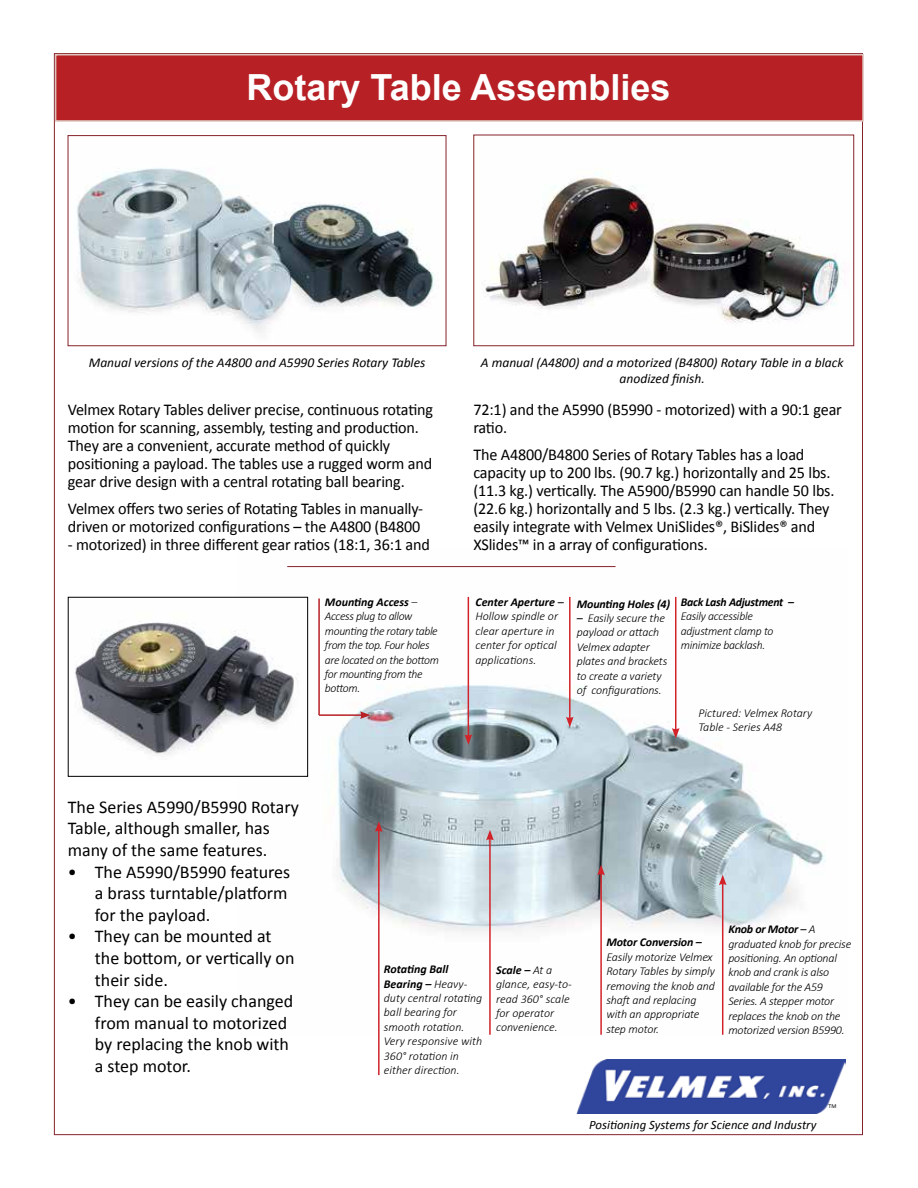
<style>
.page{position:relative;width:918px;height:1188px;background:#fff}
.page>*{position:absolute;margin:0;border:0;box-sizing:border-box;transform-origin:0 0}
.t1{font:700 36px "Arial";color:#fff}
.t2{font:18px/21.6px "Calibri";color:#000}
.t3{font:16.5px/18px "Calibri";letter-spacing:-.01em;color:#000}
.t4{font:italic 13.5px/16.2px "Calibri";color:#000;text-align:center}
.t5{font:italic 12.75px "Calibri";color:#000}
.t6{font:italic 300 12px/14.4px "Calibri";letter-spacing:-.01em;color:#000}
.t7{font:italic 300 12px/14.4px "Calibri";letter-spacing:-.03em;color:#000}
.t8{font:italic 700 12px "Calibri";letter-spacing:-.01em;color:#000}
.t9{font:5.85px "Calibri";color:#000}
.s1{font-weight:700}
.s2{font-weight:400}
</style>
<div class="page">
<img style="left:577px;top:1060px;width:269px;height:54px">
<img style="left:238px;top:567px;width:587px;height:468px">
<div style="left:55px;top:54px;width:809px;height:68px;background:#b72025;border:2px solid #ddc3bc"></div>
<img style="left:76px;top:168px;width:359px;height:165px">
<div style="left:68px;top:135px;width:378px;height:211px;border:1px solid #86232a"></div>
<img style="left:482px;top:177px;width:361px;height:146px">
<div style="left:473px;top:135px;width:381px;height:211px;border:1px solid #86232a"></div>
<hr style="left:287px;top:566px;width:329px;height:1px;background:#86232a">
<hr style="left:722px;top:883px;width:1px;height:152px;background:#d2232a">
<svg style="left:719px;top:875px;width:8px;height:10px"></svg>
<hr style="left:675px;top:597px;width:1px;height:133px;background:#d2232a">
<svg style="left:672px;top:728px;width:8px;height:11px"></svg>
<hr style="left:569px;top:597px;width:2px;height:122px;background:#d2232a">
<svg style="left:566px;top:717px;width:8px;height:10px"></svg>
<hr style="left:468px;top:597px;width:1px;height:140px;background:#d2232a">
<svg style="left:465px;top:734px;width:7px;height:11px"></svg>
<hr style="left:600px;top:873px;width:2px;height:162px;background:#d2232a">
<svg style="left:597px;top:865px;width:8px;height:10px"></svg>
<hr style="left:489px;top:838px;width:2px;height:197px;background:#d2232a">
<svg style="left:486px;top:830px;width:8px;height:10px"></svg>
<hr style="left:378px;top:830px;width:2px;height:245px;background:#d2232a">
<svg style="left:375px;top:821px;width:8px;height:11px"></svg>
<hr style="left:319px;top:714px;width:43px;height:2px;background:#b72025">
<svg style="left:360px;top:711px;width:11px;height:8px"></svg>
<hr style="left:318px;top:599px;width:2px;height:116px;background:#b72025">
<img style="left:74px;top:599px;width:232px;height:176px">
<div style="left:68px;top:597px;width:240px;height:180px;border:1px solid #000"></div>
<h1 class="t1" style="left:246px;top:63px;width:426px">Rotary Table Assemblies</h1>
<p class="t4" style="left:89px;top:354px;width:338px">Manual versions of the A4800 and A5990 Series Rotary Tables</p>
<p class="t4" style="left:481px;top:354px;width:364px">A manual (A4800) and a motorized (B4800) Rotary Table in a black anodized finish.</p>
<p class="t3" style="left:68px;top:401px;width:367px">Velmex Rotary Tables deliver precise, continuous rotating motion for scanning, assembly, testing and production.<br>They are a convenient, accurate method of quickly positioning a payload. The tables use a rugged worm and gear drive design with a central rotating ball bearing.</p>
<p class="t3" style="left:68px;top:500px;width:357px">Velmex offers two series of Rotating Tables in manually&shy;driven or motorized configurations – the A4800 (B4800</p>
<p class="t3" style="left:68px;top:536px;width:364px">- motorized) in three different gear ratios (18:1, 36:1 and</p>
<p class="t7" style="left:325px;top:595px;width:116px"><span class="s1">Mounting Access</span> –<br>Access plug to allow mounting the rotary table from the top. Four holes are located on the bottom for mounting from the bottom.</p>
<p class="t3" style="left:473px;top:401px;width:370px">72:1) and the A5990 (B5990 - motorized) with a 90:1 gear ratio.</p>
<p class="t3" style="left:473px;top:446px;width:363px">The A4800/B4800 Series of Rotary Tables has a load capacity up to 200 lbs. (90.7 kg.) horizontally and 25 lbs. (11.3 kg.) vertically. The A5900/B5990 can handle 50 lbs. (22.6 kg.) horizontally and 5 lbs. (2.3 kg.) vertically. They easily integrate with Velmex UniSlides®, BiSlides® and XSlides™ in a array of configurations.</p>
<p class="t6" style="left:475px;top:595px;width:90px"><span class="s1">Center Aperture</span> <span class="s2">–<br></span>Hollow spindle or clear aperture in center for optical applications.</p>
<p class="t8" style="left:577px;top:596px;width:95px">Mounting Holes (4)</p>
<p class="t6" style="left:577px;top:611px;width:92px"><span class="s2">–</span> Easily secure the payload or attach<br>Velmex adapter plates and brackets to create a variety of configurations.</p>
<p class="t8" style="left:681px;top:594px;width:115px">Back Lash Adjustment –</p>
<p class="t6" style="left:681px;top:609px;width:94px">Easily accessible adjustment clamp to minimize backlash.</p>
<p class="t6" style="left:699px;top:705px;width:115px">Pictured: Velmex Rotary<br>Table - Series A48</p>
<p class="t2" style="left:68px;top:796px;width:233px">The Series A5990/B5990 Rotary<br>Table, although smaller, has many of the same features.</p>
<p class="t2" style="left:95px;top:861px;width:197px;text-indent:-27px">• The A5990/B5990 features a brass turntable/platform for the payload.</p>
<p class="t2" style="left:95px;top:926px;width:201px;text-indent:-27px">• They can be mounted at the bottom, or vertically on their side.</p>
<p class="t2" style="left:95px;top:990px;width:200px;text-indent:-27px">• They can be easily changed from manual to motorized by replacing the knob with a step motor.</p>
<p class="t6" style="left:384px;top:962px;width:100px"><span class="s1">Rotating Ball<br>Bearing –</span> Heavy&shy;duty central rotating ball bearing for smooth rotation.<br>Very responsive with<br>360° rotation in either direction.</p>
<p class="t6" style="left:496px;top:963px;width:77px"><span class="s1">Scale –</span> At a glance, easy-to&shy;read 360° scale for operator convenience.</p>
<p class="t8" style="left:606px;top:935px;width:97px">Motor Conversion –</p>
<p class="t6" style="left:606px;top:949px;width:110px">Easily motorize Velmex<br>Rotary Tables by simply removing the knob and shaft and replacing with an appropriate step motor.</p>
<p class="t6" style="left:728px;top:922px;width:124px"><span class="s1">Knob or Motor</span> <span class="s2">–</span> A graduated knob for precise positioning. An optional knob and crank is also available for the A59<br>Series. A stepper motor replaces the knob on the motorized version B5990.</p>
<p class="t9" style="left:829px;top:1103px;width:9px">TM</p>
<p class="t5" style="left:589px;top:1116px;width:229px">Positioning Systems for Science and Industry</p>
</div>
